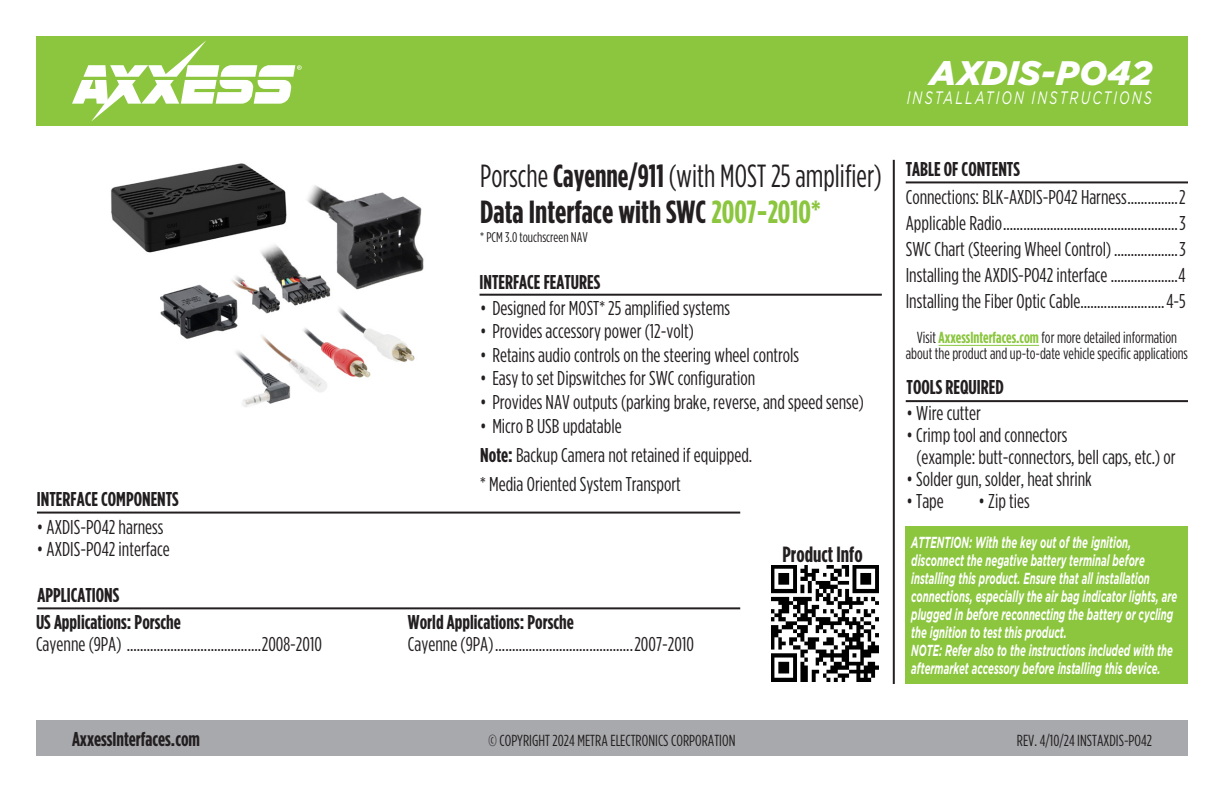
<style>
.page{position:relative;width:1224px;height:792px;background:#fff}
.page>*{position:absolute;margin:0;border:0;box-sizing:border-box;transform-origin:0 0}
.t1{font:italic 900 34px "Gotham";letter-spacing:.005em;color:#fff}
.t2{font:700 32px/36px "Gotham Condensed";color:#231f20;scale:.94 1}
.Figure_X{font:700 22px "Gotham Condensed";color:#231f20}
.TOC_body{font:20px "Gotham Condensed";color:#231f20}
.kit_feat_comp_bullets{font:20px "Gotham Condensed";color:#231f20}
.tools_needed_bullets{font:20px "Gotham Condensed";color:#231f20}
.cover_subheads{font:700 20px "Gotham Condensed";color:#231f20}
.kit_feat_comp_bullets-2{font:700 20px "Gotham Condensed";color:#231f20}
.t3{font:italic 18px "Gotham";letter-spacing:.165em;color:#fff;scale:.7 1}
.t4{font:italic 700 16px/18px "Gotham";color:#fff;scale:.6 1}
.Figure_X-2{font:16px/16px "Gotham Condensed";color:#231f20;text-align:center}
.Figure_X-3{font:14px "Gotham Condensed";color:#231f20}
.s1{font-weight:400}
.s2{color:#8bc63e}
.s3{font-weight:700}
.s4{font-weight:700;color:#8bc63e}
</style>
<div class="page">
<div style="left:36px;top:720px;width:1152px;height:36px;background:#a8a9ad"></div>
<hr style="left:893px;top:160px;width:2px;height:524px;background:#231f20">
<div style="left:36px;top:36px;width:1152px;height:90px;background:#8bc63e"></div>
<svg style="left:72px;top:40px;width:230px;height:82px"></svg>
<div style="left:906px;top:526px;width:282px;height:157px;background:#8bc63e"></div>
<hr style="left:906px;top:400px;width:282px;height:2px;background:#231f20">
<hr style="left:906px;top:181px;width:282px;height:2px;background:#231f20">
<hr style="left:37px;top:512px;width:703px;height:2px;background:#231f20">
<img style="left:111px;top:163px;width:313px;height:244px">
<img style="left:771px;top:566px;width:108px;height:116px">
<hr style="left:37px;top:607px;width:703px;height:2px;background:#231f20">
<hr style="left:939px;top:345px;width:100px;height:1px;background:#8bc63e">
<hr style="left:480px;top:294px;width:402px;height:2px;background:#231f20">
<p class="cover_subheads" style="left:37px;top:487px;width:143px">INTERFACE COMPONENTS</p>
<p class="kit_feat_comp_bullets" style="left:37px;top:516px;width:128px">• AXDIS-PO42 harness</p>
<p class="kit_feat_comp_bullets" style="left:37px;top:538px;width:134px">• AXDIS-PO42 interface</p>
<p class="cover_subheads" style="left:37px;top:584px;width:83px">APPLICATIONS</p>
<p class="kit_feat_comp_bullets-2" style="left:36px;top:611px;width:146px">US Applications: Porsche</p>
<p class="kit_feat_comp_bullets" style="left:36px;top:633px;width:288px">Cayenne (9PA) ........................................2008-2010</p>
<p class="t2" style="left:480px;top:157px;width:429px"><span class="s1">Porsche</span> Cayenne/911 <span class="s1">(with MOST 25 amplifier)<br></span>Data Interface with SWC <span class="s2">2007-2010*</span></p>
<p class="Figure_X-3" style="left:480px;top:230px;width:109px">* PCM 3.0 touchscreen NAV</p>
<p class="cover_subheads" style="left:480px;top:271px;width:122px">INTERFACE FEATURES</p>
<p class="TOC_body" style="left:480px;top:297px;width:251px">• Designed for MOST* 25 amplified systems</p>
<p class="TOC_body" style="left:480px;top:320px;width:215px">• Provides accessory power (12-volt)</p>
<p class="TOC_body" style="left:480px;top:344px;width:320px">• Retains audio controls on the steering wheel controls</p>
<p class="TOC_body" style="left:480px;top:368px;width:277px">• Easy to set Dipswitches for SWC configuration</p>
<p class="TOC_body" style="left:480px;top:391px;width:385px">• Provides NAV outputs (parking brake, reverse, and speed sense)</p>
<p class="TOC_body" style="left:480px;top:415px;width:143px">• Micro B USB updatable</p>
<p class="kit_feat_comp_bullets" style="left:480px;top:444px;width:274px"><span class="s3">Note:</span> Backup Camera not retained if equipped.</p>
<p class="kit_feat_comp_bullets" style="left:480px;top:473px;width:202px">* Media Oriented System Transport</p>
<p class="kit_feat_comp_bullets-2" style="left:408px;top:611px;width:167px">World Applications: Porsche</p>
<p class="kit_feat_comp_bullets" style="left:408px;top:633px;width:288px">Cayenne (9PA).........................................2007-2010</p>
<p class="Figure_X" style="left:782px;top:542px;width:82px">Product Info</p>
<h1 class="t1" style="left:930px;top:53px;width:224px">AXDIS-PO42</h1>
<p class="t3" style="left:907px;top:88px;width:352px">INSTALLATION INSTRUCTIONS</p>
<p class="cover_subheads" style="left:906px;top:158px;width:116px">TABLE OF CONTENTS</p>
<p class="TOC_body" style="left:906px;top:186px;width:281px">Connections: BLK-AXDIS-PO42 Harness...............2</p>
<p class="TOC_body" style="left:906px;top:212px;width:282px">Applicable Radio....................................................3</p>
<p class="TOC_body" style="left:906px;top:238px;width:282px">SWC Chart (Steering Wheel Control) ...................3</p>
<p class="TOC_body" style="left:906px;top:264px;width:281px">Installing the AXDIS-PO42 interface ....................4</p>
<p class="TOC_body" style="left:906px;top:290px;width:282px">Installing the Fiber Optic Cable.........................4-5</p>
<p class="Figure_X-2" style="left:906px;top:329px;width:284px">Visit <span class="s4">AxxessInterfaces.com</span> for more detailed information about the product and up-to-date vehicle specific applications</p>
<p class="cover_subheads" style="left:907px;top:376px;width:99px">TOOLS REQUIRED</p>
<p class="tools_needed_bullets" style="left:907px;top:403px;width:76px">• Wire cutter</p>
<p class="tools_needed_bullets" style="left:907px;top:425px;width:162px">• Crimp tool and connectors</p>
<p class="tools_needed_bullets" style="left:916px;top:447px;width:261px">(example: butt-connectors, bell caps, etc.) or</p>
<p class="tools_needed_bullets" style="left:907px;top:469px;width:187px">• Solder gun, solder, heat shrink</p>
<p class="tools_needed_bullets" style="left:907px;top:491px;width:39px">• Tape</p>
<p class="tools_needed_bullets" style="left:979px;top:491px;width:53px">• Zip ties</p>
<p class="t4" style="left:911px;top:533px;width:445px">ATTENTION: With the key out of the ignition, disconnect the negative battery terminal before installing this product. Ensure that all installation connections, especially the air bag indicator lights, are plugged in before reconnecting the battery or cycling the ignition to test this product.<br>NOTE: Refer also to the instructions included with the aftermarket accessory before installing this device.</p>
<p class="kit_feat_comp_bullets-2" style="left:72px;top:728px;width:130px">AxxessInterfaces.com</p>
<p class="Figure_X-2" style="left:489px;top:732px;width:248px">© COPYRIGHT 2024 METRA ELECTRONICS CORPORATION</p>
<p class="Figure_X-2" style="left:1017px;top:732px;width:137px">REV. 4/10/24 INSTAXDIS-PO42</p>
</div>
